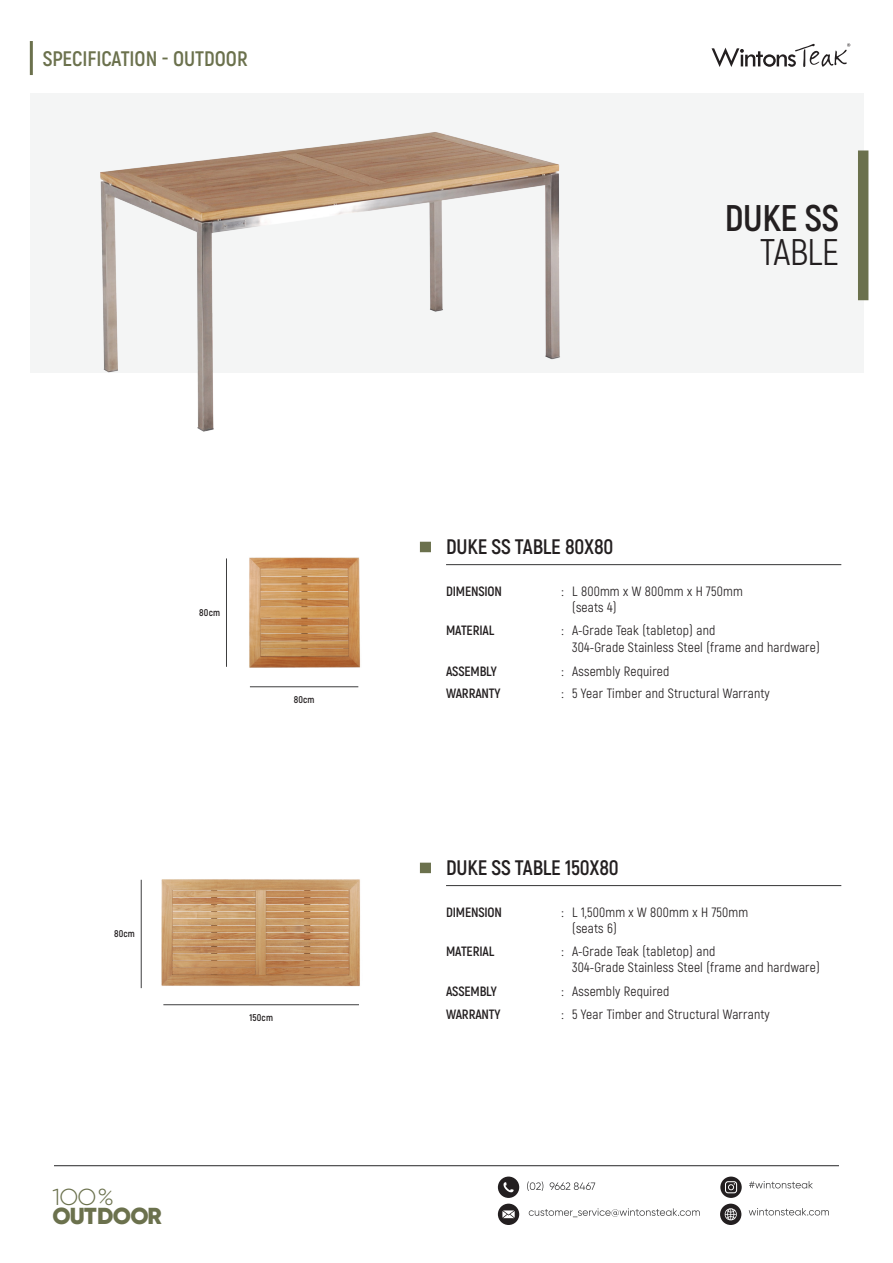
<style>
.page{position:relative;width:893px;height:1263px;background:#fff}
.page>*{position:absolute;margin:0;border:0;box-sizing:border-box;transform-origin:0 0}
.Product_Name{font:700 37.05px/34.2px "Akrobat";letter-spacing:-.01em;color:#231f20;text-align:right}
.GC__Headline__1_-_h{font:900 23.1px/19.2px "Gilroy";letter-spacing:-.03em;color:#6b714d}
.Product_Copy{font:700 21px "Akrobat";letter-spacing:-.01em;color:#231f20}
.t1{font:700 21px "Akrobat";color:#6b714d}
.Product_Copy-2{font:13.5px/16.5px "Akrobat";letter-spacing:.015em;color:#231f20}
.Product_Copy-3{font:700 13.5px "Akrobat";letter-spacing:-.01em;color:#231f20}
.t2{font:700 9.75px "Akrobat";letter-spacing:.02em;color:#231f20}
.s1{font-weight:300}
.s2{font-weight:400}
</style>
<div class="page">
<div style="left:30px;top:93px;width:833px;height:279px;background:#f4f5f5"></div>
<div style="left:498px;top:1176px;width:21px;height:22px;background:#231f20;border-radius:50%"></div>
<svg style="left:503px;top:1182px;width:11px;height:10px"></svg>
<svg style="left:527px;top:1181px;width:68px;height:10px"></svg>
<svg style="left:720px;top:1176px;width:22px;height:22px"></svg>
<svg style="left:725px;top:1181px;width:12px;height:12px"></svg>
<svg style="left:749px;top:1181px;width:64px;height:7px"></svg>
<div style="left:498px;top:1203px;width:21px;height:22px;background:#231f20;border-radius:50%"></div>
<svg style="left:502px;top:1210px;width:13px;height:8px"></svg>
<svg style="left:529px;top:1208px;width:171px;height:9px"></svg>
<div style="left:720px;top:1203px;width:21px;height:22px;background:#231f20;border-radius:50%"></div>
<svg style="left:724px;top:1208px;width:13px;height:13px"></svg>
<svg style="left:749px;top:1208px;width:80px;height:7px"></svg>
<div style="left:858px;top:150px;width:10px;height:150px;background:#6b714d"></div>
<svg style="left:711px;top:43px;width:139px;height:24px"></svg>
<hr style="left:30px;top:41px;width:3px;height:34px;background:#6b714d">
<hr style="left:54px;top:1165px;width:785px;height:1px;background:#3e3e3f">
<hr style="left:446px;top:564px;width:395px;height:1px;background:#3e3e3f">
<div style="left:420px;top:542px;width:11px;height:10px;background:#6b714d"></div>
<hr style="left:446px;top:885px;width:395px;height:1px;background:#3e3e3f">
<div style="left:420px;top:863px;width:11px;height:10px;background:#6b714d"></div>
<img style="left:79px;top:132px;width:490px;height:300px">
<img style="left:249px;top:557px;width:112px;height:111px">
<hr style="left:226px;top:558px;width:1px;height:109px;background:#3e3e3f">
<hr style="left:250px;top:686px;width:108px;height:1px;background:#3e3e3f">
<img style="left:161px;top:879px;width:199px;height:108px">
<hr style="left:163px;top:1004px;width:196px;height:1px;background:#3e3e3f">
<hr style="left:141px;top:880px;width:1px;height:108px;background:#3e3e3f">
<p class="t1" style="left:43px;top:45px;width:206px">SPECIFICATION - OUTDOOR</p>
<p class="t2" style="left:199px;top:606px;width:22px">80cm</p>
<p class="t2" style="left:294px;top:693px;width:22px">80cm</p>
<p class="t2" style="left:114px;top:928px;width:22px">80cm</p>
<p class="GC__Headline__1_-_h" style="left:52px;top:1187px;width:111px"><span class="s1">1OO%<br></span>OUTDOOR</p>
<p class="t2" style="left:249px;top:1011px;width:25px">150cm</p>
<p class="Product_Name" style="left:725px;top:201px;width:116px">DUKE SS<br><span class="s2">TABLE</span></p>
<p class="Product_Copy" style="left:446px;top:534px;width:169px">DUKE SS TABLE 80X80</p>
<p class="Product_Copy-3" style="left:446px;top:582px;width:58px">DIMENSION</p>
<p class="Product_Copy-2" style="left:572px;top:583px;width:172px;text-indent:-11px">: L 800mm x W 800mm x H 750mm (seats 4)</p>
<p class="Product_Copy-3" style="left:446px;top:622px;width:50px">MATERIAL</p>
<p class="Product_Copy-2" style="left:572px;top:622px;width:249px;text-indent:-11px">: A-Grade Teak (tabletop) and<br>304-Grade Stainless Steel (frame and hardware)</p>
<p class="Product_Copy-3" style="left:446px;top:662px;width:52px">ASSEMBLY</p>
<p class="Product_Copy-2" style="left:562px;top:662px;width:109px">: Assembly Required</p>
<p class="Product_Copy-3" style="left:446px;top:685px;width:56px">WARRANTY</p>
<p class="Product_Copy-2" style="left:562px;top:685px;width:210px">: 5 Year Timber and Structural Warranty</p>
<p class="Product_Copy" style="left:446px;top:855px;width:174px">DUKE SS TABLE 150X80</p>
<p class="Product_Copy-3" style="left:446px;top:903px;width:58px">DIMENSION</p>
<p class="Product_Copy-2" style="left:572px;top:904px;width:178px;text-indent:-11px">: L 1,500mm x W 800mm x H 750mm (seats 6)</p>
<p class="Product_Copy-3" style="left:446px;top:943px;width:50px">MATERIAL</p>
<p class="Product_Copy-2" style="left:572px;top:943px;width:249px;text-indent:-11px">: A-Grade Teak (tabletop) and<br>304-Grade Stainless Steel (frame and hardware)</p>
<p class="Product_Copy-3" style="left:446px;top:983px;width:52px">ASSEMBLY</p>
<p class="Product_Copy-2" style="left:562px;top:983px;width:109px">: Assembly Required</p>
<p class="Product_Copy-3" style="left:446px;top:1006px;width:56px">WARRANTY</p>
<p class="Product_Copy-2" style="left:562px;top:1006px;width:210px">: 5 Year Timber and Structural Warranty</p>
</div>
